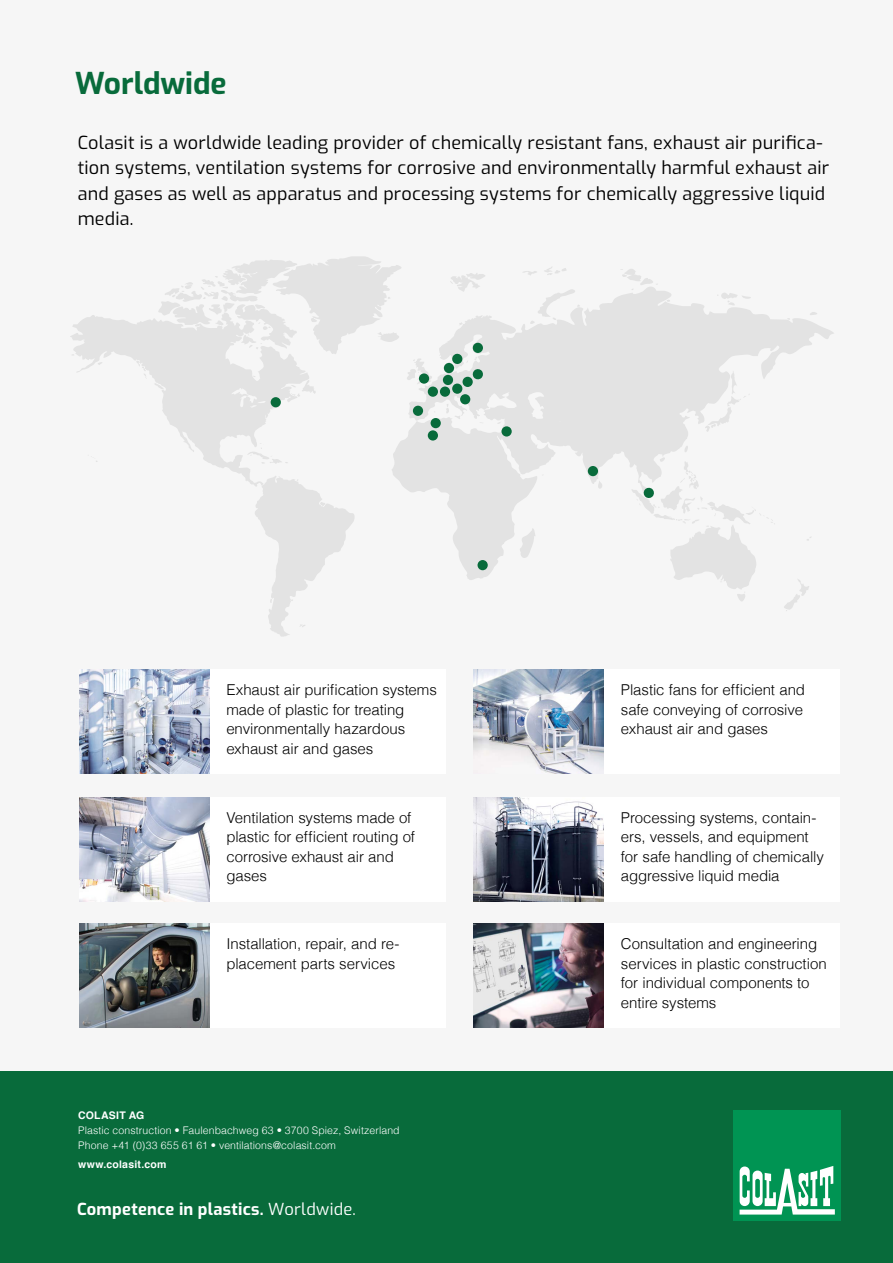
<style>
.page{position:relative;width:893px;height:1263px;background:#fff}
.page>*{position:absolute;margin:0;border:0;box-sizing:border-box;transform-origin:0 0}
.t1{font:700 30px "Exo";color:#086b3b}
.t2{font:18px/25.5px "Exo";letter-spacing:.01em;color:#000}
.t3{font:700 16.5px "Exo";letter-spacing:.015em;color:#fff}
.t4{font:300 15px/19.5px "Helvetica";letter-spacing:-.005em;color:#000}
.t5{font:300 10.5px/15px "Helvetica";letter-spacing:.01em;color:#fff}
.t6{font:700 10.5px "Helvetica";letter-spacing:.02em;color:#fff}
.s1{font-weight:400}
</style>
<div class="page">
<div style="left:0;top:0;width:893px;height:1071px;background:#f6f6f6"></div>
<div style="left:0;top:1071px;width:893px;height:192px;background:#086b3b"></div>
<div style="left:733px;top:1110px;width:108px;height:111px;background:#009453"></div>
<svg style="left:740px;top:1166px;width:95px;height:48px"></svg>
<img style="left:79px;top:669px;width:131px;height:105px">
<img style="left:79px;top:797px;width:131px;height:105px">
<img style="left:79px;top:923px;width:131px;height:105px">
<img style="left:474px;top:669px;width:130px;height:105px">
<img style="left:474px;top:797px;width:130px;height:105px">
<img style="left:474px;top:923px;width:130px;height:105px">
<div style="left:210px;top:669px;width:235px;height:105px;background:#fff"></div>
<div style="left:210px;top:797px;width:235px;height:105px;background:#fff"></div>
<div style="left:210px;top:923px;width:235px;height:105px;background:#fff"></div>
<div style="left:605px;top:669px;width:235px;height:105px;background:#fff"></div>
<div style="left:605px;top:797px;width:235px;height:105px;background:#fff"></div>
<div style="left:605px;top:923px;width:235px;height:105px;background:#fff"></div>
<svg style="left:70px;top:256px;width:764px;height:381px"></svg>
<div style="left:271px;top:397px;width:10px;height:10px;background:#086b3b;border-radius:50%"></div>
<div style="left:419px;top:373px;width:10px;height:11px;background:#086b3b;border-radius:50%"></div>
<div style="left:444px;top:363px;width:10px;height:10px;background:#086b3b;border-radius:50%"></div>
<div style="left:443px;top:375px;width:10px;height:10px;background:#086b3b;border-radius:50%"></div>
<div style="left:473px;top:343px;width:10px;height:10px;background:#086b3b;border-radius:50%"></div>
<svg style="left:472px;top:368px;width:12px;height:12px"></svg>
<svg style="left:452px;top:353px;width:11px;height:11px"></svg>
<div style="left:440px;top:386px;width:10px;height:11px;background:#086b3b;border-radius:50%"></div>
<div style="left:413px;top:406px;width:10px;height:10px;background:#086b3b;border-radius:50%"></div>
<div style="left:452px;top:384px;width:10px;height:10px;background:#086b3b;border-radius:50%"></div>
<div style="left:460px;top:394px;width:10px;height:10px;background:#086b3b;border-radius:50%"></div>
<div style="left:463px;top:377px;width:10px;height:10px;background:#086b3b;border-radius:50%"></div>
<div style="left:501px;top:426px;width:11px;height:10px;background:#086b3b;border-radius:50%"></div>
<div style="left:477px;top:560px;width:11px;height:10px;background:#086b3b;border-radius:50%"></div>
<div style="left:588px;top:466px;width:10px;height:10px;background:#086b3b;border-radius:50%"></div>
<svg style="left:643px;top:487px;width:11px;height:12px"></svg>
<div style="left:428px;top:430px;width:10px;height:11px;background:#086b3b;border-radius:50%"></div>
<div style="left:431px;top:418px;width:10px;height:10px;background:#086b3b;border-radius:50%"></div>
<div style="left:428px;top:386px;width:10px;height:11px;background:#086b3b;border-radius:50%"></div>
<h1 class="t1" style="left:75px;top:60px;width:153px">Worldwide</h1>
<p class="t2" style="left:78px;top:129px;width:753px">Colasit is a worldwide leading provider of chemically resistant fans, exhaust air purifica&shy;tion systems, ventilation systems for corrosive and environmentally harmful exhaust air and gases as well as apparatus and processing systems for chemically aggressive liquid media.</p>
<p class="t4" style="left:226px;top:679px;width:212px">Exhaust air purification systems made of plastic for treating environmentally hazardous exhaust air and gases</p>
<p class="t4" style="left:226px;top:807px;width:190px">Ventilation systems made of plastic for efficient routing of corrosive exhaust air and gases</p>
<p class="t4" style="left:226px;top:933px;width:175px">Installation, repair, and re&shy;placement parts services</p>
<p class="t6" style="left:78px;top:1107px;width:68px">COLASIT AG</p>
<p class="t5" style="left:78px;top:1122px;width:323px">Plastic construction • Faulenbachweg 63 • 3700 Spiez, Switzerland<br>Phone +41 (0)33 655 61 61 • ventilations@colasit.com</p>
<p class="t6" style="left:78px;top:1156px;width:90px">www.colasit.com</p>
<p class="t3" style="left:77px;top:1197px;width:280px">Competence in plastics. <span class="s1">Worldwide.</span></p>
<p class="t4" style="left:621px;top:679px;width:186px">Plastic fans for efficient and safe conveying of corrosive exhaust air and gases</p>
<p class="t4" style="left:621px;top:807px;width:204px">Processing systems, contain&shy;ers, vessels, and equipment for safe handling of chemically aggressive liquid media</p>
<p class="t4" style="left:621px;top:933px;width:207px">Consultation and engineering services in plastic construction for individual components to entire systems</p>
</div>
